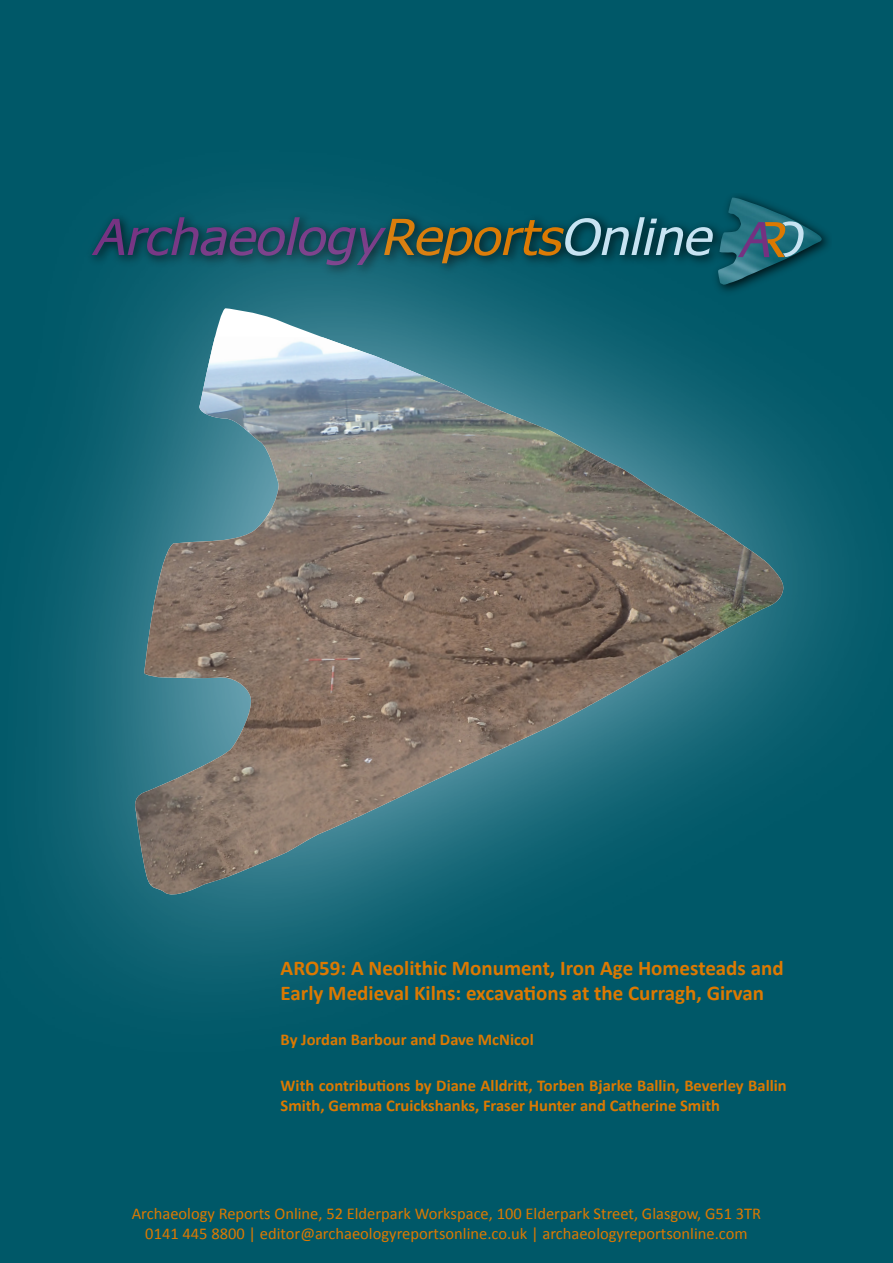
<style>
.page{position:relative;width:893px;height:1263px;background:#005868}
.page>*{position:absolute;margin:0;border:0;box-sizing:border-box;transform-origin:0 0}
.t1{font:700 21px/25.2px "Calibri";color:#dc7901}
.t2{font:16.5px/19.8px "Calibri";color:#dc7901;text-align:center}
.t3{font:700 16.5px/19.8px "Calibri";color:#dc7901}
</style>
<div class="page">
<div style="left:0;top:125px;width:893px;height:953px;background:#c7e3f2;opacity:.75"></div>
<svg style="left:131px;top:308px;width:654px;height:28px"></svg>
<img style="left:131px;top:336px;width:654px;height:563px">
<p class="t1" style="left:281px;top:954px;width:504px">ARO59: A Neolithic Monument, Iron Age Homesteads and<br>Early Medieval Kilns: excavations at the Curragh, Girvan</p>
<p class="t3" style="left:281px;top:1029px;width:255px">By Jordan Barbour and Dave McNicol</p>
<p class="t3" style="left:281px;top:1074px;width:508px">With contributions by Diane Alldritt, Torben Bjarke Ballin, Beverley Ballin<br>Smith, Gemma Cruickshanks, Fraser Hunter and Catherine Smith</p>
<p class="t2" style="left:132px;top:1203px;width:631px">Archaeology Reports Online, 52 Elderpark Workspace, 100 Elderpark Street, Glasgow, G51 3TR<br>0141 445 8800 | editor@archaeologyreportsonline.co.uk | archaeologyreportsonline.com</p>
</div>
